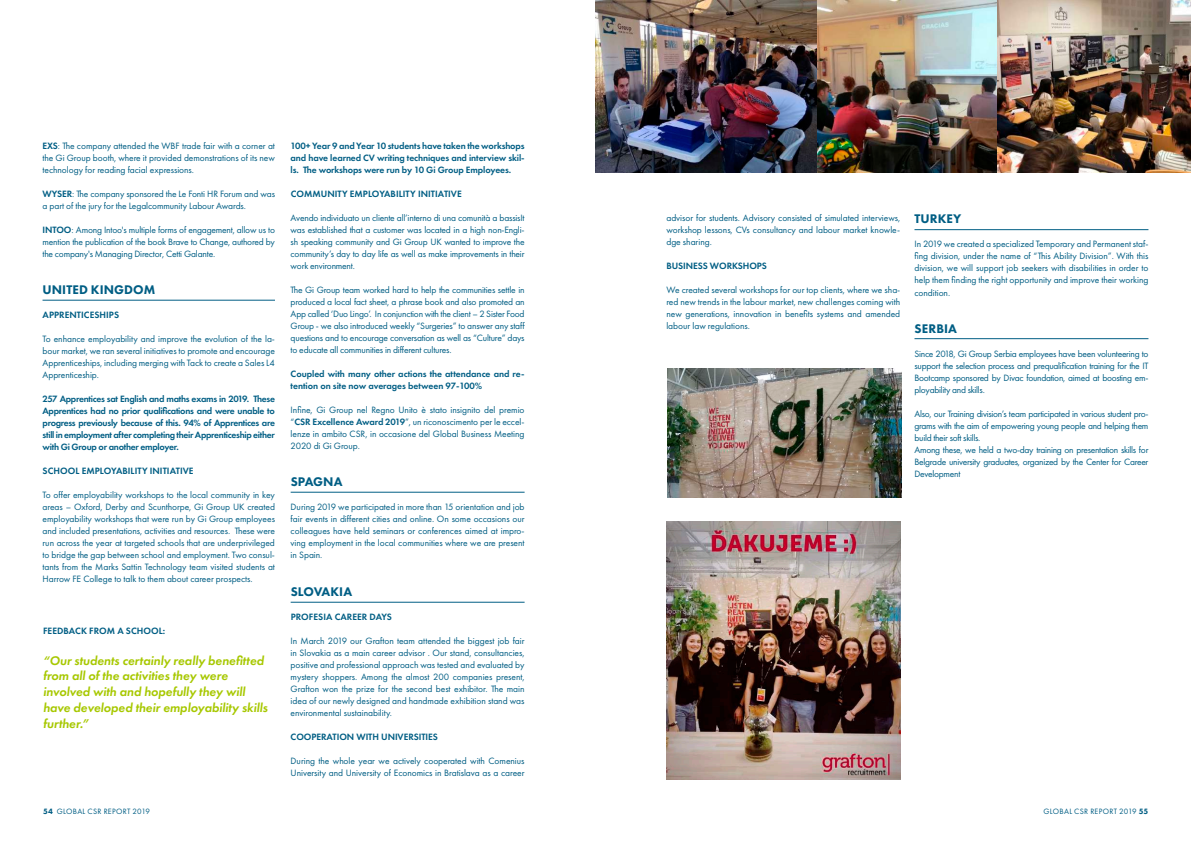
<style>
.page{position:relative;width:1191px;height:842px;background:#fff}
.page>*{position:absolute;margin:0;border:0;box-sizing:border-box;transform-origin:0 0}
.t1{font:italic 600 13px/15.6px "Futura PT";letter-spacing:-.005em;color:#a7c800}
.t2{font:800 13px "Futura PT";letter-spacing:.005em;color:#005e84}
.t3{font:9.5px/12px "Futura PT";letter-spacing:-.01em;color:#005e84;text-align:justify}
.t4{font:600 9.5px/12px "Futura PT";letter-spacing:-.005em;color:#005e84;text-align:justify}
.t5{font:9.5px/12px "Futura PT";letter-spacing:-.03em;color:#005e84}
.t6{font:8px "Futura PT";letter-spacing:.035em;color:#005e84}
.s1{font-weight:600}
.s2{font-weight:800}
</style>
<div class="page">
<hr style="left:43px;top:300px;width:232px;height:1px;background:#005e84">
<hr style="left:291px;top:492px;width:233px;height:1px;background:#005e84">
<hr style="left:291px;top:602px;width:233px;height:1px;background:#005e84">
<img style="left:595px;top:0;width:596px;height:173px">
<img style="left:666px;top:522px;width:234px;height:258px">
<img style="left:668px;top:368px;width:233px;height:129px">
<hr style="left:914px;top:229px;width:234px;height:1px;background:#005e84">
<hr style="left:914px;top:338px;width:234px;height:1px;background:#005e84">
<p class="t3" style="left:43px;top:140px;width:234px"><span class="s1">EXS</span>: The company attended the WBF trade fair with a corner at the Gi Group booth, where it provided demonstrations of its new technology for reading facial expressions.</p>
<p class="t3" style="left:43px;top:188px;width:234px"><span class="s1">WYSER</span>: The company sponsored the Le Fonti HR Forum and was a part of the jury for the Legalcommunity Labour Awards.</p>
<p class="t3" style="left:43px;top:224px;width:234px"><span class="s1">INTOO</span>: Among Intoo's multiple forms of engagement, allow us to mention the publication of the book Brave to Change, authored by the company's Managing Director, Cetti Galante.</p>
<h1 class="t2" style="left:43px;top:282px;width:114px">UNITED KINGDOM</h1>
<p class="t4" style="left:43px;top:309px;width:78px">APPRENTICESHIPS</p>
<p class="t3" style="left:43px;top:333px;width:234px">To enhance employability and improve the evolution of the la&shy;bour market, we ran several initiatives to promote and encourage Apprenticeships, including merging with Tack to create a Sales L4<br>Apprenticeship.</p>
<p class="t4" style="left:43px;top:393px;width:234px">257 Apprentices sat English and maths exams in 2019. These Apprentices had no prior qualifications and were unable to progress previously because of this. 94% of Apprentices are still in employment after completing their Apprenticeship either with Gi Group or another employer.</p>
<p class="t4" style="left:43px;top:465px;width:153px">SCHOOL EMPLOYABILITY INITIATIVE</p>
<p class="t3" style="left:43px;top:489px;width:234px">To offer employability workshops to the local community in key areas – Oxford, Derby and Scunthorpe, Gi Group UK created employability workshops that were run by Gi Group employees and included presentations, activities and resources. These were run across the year at targeted schools that are underprivileged to bridge the gap between school and employment. Two consul&shy;tants from the Marks Sattin Technology team visited students at Harrow FE College to talk to them about career prospects.</p>
<p class="t4" style="left:43px;top:624px;width:124px">FEEDBACK FROM A SCHOOL:</p>
<h1 class="t1" style="left:43px;top:652px;width:226px">“Our students certainly really benefitted from all of the activities they were involved with and hopefully they will have developed their employability skills</h1>
<h1 class="t1" style="left:43px;top:716px;width:48px">further.”</h1>
<p class="t4" style="left:291px;top:140px;width:235px">100+ Year 9 and Year 10 students have taken the workshops and have learned CV writing techniques and interview skil&shy;ls. The workshops were run by 10 Gi Group Employees.</p>
<p class="t4" style="left:291px;top:188px;width:173px">COMMUNITY EMPLOYABILITY INITIATIVE</p>
<p class="t3" style="left:291px;top:212px;width:235px">Avendo individuato un cliente all’interno di una comunità a bassisIt was established that a customer was located in a high non-Engli&shy;sh speaking community and Gi Group UK wanted to improve the community’s day to day life as well as make improvements in their work environment.</p>
<p class="t3" style="left:291px;top:284px;width:235px">The Gi Group team worked hard to help the communities settle in produced a local fact sheet, a phrase book and also promoted an App called ‘Duo Lingo’. In conjunction with the client – 2 Sister Food Group - we also introduced weekly “Surgeries” to answer any staff questions and to encourage conversation as well as “Culture” days to educate all communities in different cultures.</p>
<p class="t4" style="left:291px;top:368px;width:235px">Coupled with many other actions the attendance and re&shy;tention on site now averages between 97-100%</p>
<p class="t3" style="left:291px;top:404px;width:235px">Infine, Gi Group nel Regno Unito è stato insignito del premio “<span class="s1">CSR Excellence Award 2019</span>”, un riconoscimento per le eccel&shy;lenze in ambito CSR, in occasione del Global Business Meeting 2020 di Gi Group.</p>
<h1 class="t2" style="left:291px;top:474px;width:53px">SPAGNA</h1>
<p class="t3" style="left:291px;top:501px;width:235px">During 2019 we participated in more than 15 orientation and job fair events in different cities and online. On some occasions our colleagues have held seminars or conferences aimed at impro&shy;ving employment in the local communities where we are present in Spain.</p>
<h1 class="t2" style="left:291px;top:584px;width:63px">SLOVAKIA</h1>
<p class="t4" style="left:291px;top:611px;width:103px">PROFESIA CAREER DAYS</p>
<p class="t3" style="left:291px;top:635px;width:235px">In March 2019 our Grafton team attended the biggest job fair in Slovakia as a main career advisor . Our stand, consultancies, positive and professional approach was tested and evaluated by mystery shoppers. Among the almost 200 companies present, Grafton won the prize for the second best exhibitor. The main idea of our newly designed and handmade exhibition stand was environmental sustainability.</p>
<p class="t4" style="left:291px;top:731px;width:149px">COOPERATION WITH UNIVERSITIES</p>
<p class="t3" style="left:291px;top:755px;width:235px">During the whole year we actively cooperated with Comenius<br>University and University of Economics in Bratislava as a career</p>
<p class="t3" style="left:666px;top:212px;width:235px">advisor for students. Advisory consisted of simulated interviews, workshop lessons, CVs consultancy and labour market knowle&shy;dge sharing.</p>
<p class="t4" style="left:666px;top:260px;width:102px">BUSINESS WORKSHOPS</p>
<p class="t3" style="left:666px;top:284px;width:235px">We created several workshops for our top clients, where we sha&shy;red new trends in the labour market, new challenges coming with new generations, innovation in benefits systems and amended labour law regulations.</p>
<h1 class="t2" style="left:914px;top:211px;width:48px">TURKEY</h1>
<p class="t3" style="left:914px;top:238px;width:235px">In 2019 we created a specialized Temporary and Permanent staf&shy;fing division, under the name of “This Ability Division”. With this division, we will support job seekers with disabilities in order to help them finding the right opportunity and improve their working condition.</p>
<h1 class="t2" style="left:914px;top:320px;width:44px">SERBIA</h1>
<p class="t3" style="left:914px;top:347px;width:235px">Since 2018, Gi Group Serbia employees have been volunteering to support the selection process and prequalification training for the IT Bootcamp sponsored by Divac foundation, aimed at boosting em&shy;ployability and skills.</p>
<p class="t5" style="left:914px;top:407px;width:235px">Also, our Training division’s team participated in various student pro&shy;grams with the aim of empowering young people and helping them build their soft skills.<br>Among these, we held a two-day training on presentation skills for Belgrade university graduates, organized by the Center for Career Development</p>
<p class="t6" style="left:43px;top:806px;width:108px"><span class="s2">54</span> GLOBAL CSR REPORT 2019</p>
<p class="t6" style="left:1043px;top:806px;width:106px">GLOBAL CSR REPORT 2019 <span class="s2">55</span></p>
</div>
